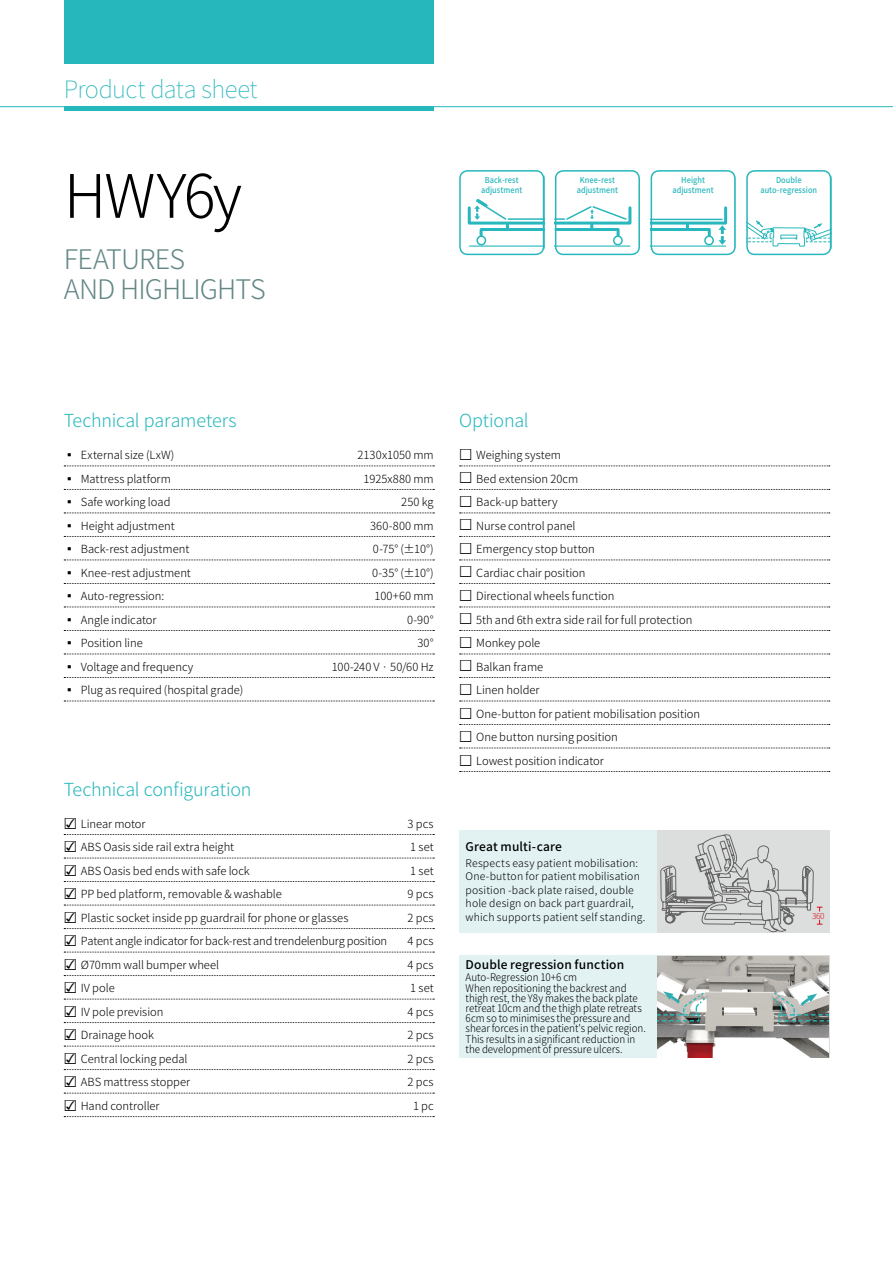
<style>
.page{position:relative;width:893px;height:1263px;background:#fff}
.page>*{position:absolute;margin:0;border:0;box-sizing:border-box;transform-origin:0 0}
.t1{font:300 60px "Noto Sans CJ Ksc";letter-spacing:-.045em;color:#000}
.t2{font:300 27px/30px "Noto Sans CJ Ksc";letter-spacing:-.035em;color:#638786}
.t3{font:100 24px "Noto Sans CJ Ksc";letter-spacing:-.025em;color:#26b7bc}
.t4{font:300 18px "Noto Sans CJ Ksc";letter-spacing:-.01em;color:#26b7bc}
.t5{font:500 12px "Noto Sans CJ Ksc";letter-spacing:.015em;color:#000}
.t6{font:300 11.25px/23.5px "Noto Sans CJ Ksc";color:#000}
.t7{font:300 10.5px/10.2px "Noto Sans CJ Ksc";letter-spacing:.005em;color:#000;scale:.94 1}
.t8{font:300 10.5px/13.5px "Noto Sans CJ Ksc";letter-spacing:.005em;color:#000}
.t9{font:500 8.25px/9.9px "Noto Sans CJ Ksc";letter-spacing:.005em;color:#27b7bc;text-align:center;scale:.9 1}
.t10{font:300 8.1px "Noto Sans CJ Ksc";color:#d61418}
.s1{font-family:"Arial Unicode MS";font-weight:400;font-size:18px}
</style>
<div class="page">
<hr style="left:0;top:106px;width:893px;height:1px;background:#26b7bc">
<div style="left:64px;top:0;width:370px;height:64px;background:#26b7bc"></div>
<hr style="left:64px;top:107px;width:370px;height:4px;background:#26b7bc">
<div style="left:459px;top:170px;width:85px;height:85px;border:2px solid #27b7bc;border-radius:8px"></div>
<svg style="left:466px;top:170px;width:79px;height:85px"></svg>
<hr style="left:555px;top:245px;width:75px;height:2px;background:#27b7bc">
<div style="left:613px;top:235px;width:10px;height:10px;border:2px solid #27b7bc;border-radius:50%"></div>
<svg style="left:558px;top:206px;width:74px;height:33px"></svg>
<div style="left:555px;top:170px;width:85px;height:85px;border:2px solid #27b7bc;border-radius:8px"></div>
<hr style="left:651px;top:245px;width:75px;height:2px;background:#27b7bc">
<svg style="left:654px;top:206px;width:74px;height:39px"></svg>
<div style="left:651px;top:170px;width:85px;height:85px;border:2px solid #27b7bc;border-radius:8px"></div>
<svg style="left:746px;top:170px;width:86px;height:85px"></svg>
<svg style="left:64px;top:465px;width:370px;height:1px"></svg>
<svg style="left:64px;top:489px;width:370px;height:1px"></svg>
<svg style="left:64px;top:512px;width:370px;height:1px"></svg>
<svg style="left:64px;top:536px;width:370px;height:1px"></svg>
<svg style="left:64px;top:560px;width:370px;height:1px"></svg>
<svg style="left:64px;top:583px;width:370px;height:1px"></svg>
<svg style="left:64px;top:607px;width:370px;height:1px"></svg>
<svg style="left:64px;top:630px;width:370px;height:1px"></svg>
<svg style="left:64px;top:654px;width:370px;height:1px"></svg>
<svg style="left:64px;top:677px;width:370px;height:1px"></svg>
<svg style="left:64px;top:701px;width:370px;height:1px"></svg>
<svg style="left:64px;top:834px;width:370px;height:1px"></svg>
<svg style="left:64px;top:858px;width:370px;height:1px"></svg>
<svg style="left:64px;top:881px;width:370px;height:1px"></svg>
<svg style="left:64px;top:905px;width:370px;height:1px"></svg>
<svg style="left:64px;top:928px;width:370px;height:1px"></svg>
<svg style="left:64px;top:952px;width:370px;height:1px"></svg>
<svg style="left:64px;top:975px;width:370px;height:1px"></svg>
<svg style="left:64px;top:999px;width:370px;height:1px"></svg>
<svg style="left:64px;top:1022px;width:370px;height:1px"></svg>
<svg style="left:64px;top:1046px;width:370px;height:1px"></svg>
<svg style="left:64px;top:1069px;width:370px;height:1px"></svg>
<svg style="left:64px;top:1093px;width:370px;height:1px"></svg>
<svg style="left:64px;top:1116px;width:370px;height:1px"></svg>
<svg style="left:460px;top:465px;width:370px;height:1px"></svg>
<svg style="left:460px;top:489px;width:370px;height:1px"></svg>
<svg style="left:460px;top:512px;width:370px;height:1px"></svg>
<svg style="left:460px;top:536px;width:370px;height:1px"></svg>
<svg style="left:460px;top:560px;width:370px;height:1px"></svg>
<svg style="left:460px;top:583px;width:370px;height:1px"></svg>
<svg style="left:460px;top:607px;width:370px;height:1px"></svg>
<svg style="left:460px;top:630px;width:370px;height:1px"></svg>
<svg style="left:460px;top:654px;width:370px;height:1px"></svg>
<svg style="left:460px;top:677px;width:370px;height:1px"></svg>
<svg style="left:460px;top:701px;width:370px;height:1px"></svg>
<svg style="left:460px;top:724px;width:370px;height:1px"></svg>
<svg style="left:460px;top:748px;width:370px;height:1px"></svg>
<svg style="left:460px;top:771px;width:370px;height:1px"></svg>
<div style="left:459px;top:830px;width:198px;height:102px;background:#e2f2f3"></div>
<div style="left:657px;top:830px;width:172px;height:102px;background:#dcdddd"></div>
<img style="left:721px;top:932px;width:108px;height:1px">
<svg style="left:660px;top:724px;width:154px;height:209px"></svg>
<svg style="left:817px;top:920px;width:5px;height:5px"></svg>
<div style="left:459px;top:955px;width:198px;height:102px;background:#e2f2f3"></div>
<img style="left:657px;top:957px;width:172px;height:100px">
<svg style="left:657px;top:991px;width:172px;height:31px;background:#b1b9b5"></svg>
<h3 class="t3" style="left:64px;top:75px;width:195px">Product data sheet</h3>
<h1 class="t1" style="left:64px;top:162px;width:180px">HWY6y</h1>
<h2 class="t2" style="left:64px;top:245px;width:200px">Features<br>and High lights</h2>
<p class="t9" style="left:481px;top:175px;width:47px">Back-rest adjustment</p>
<p class="t9" style="left:577px;top:175px;width:47px">Knee-rest adjustment</p>
<p class="t9" style="left:672px;top:175px;width:47px">Height adjustment</p>
<p class="t9" style="left:760px;top:175px;width:65px">Double auto-regression</p>
<h3 class="t4" style="left:64px;top:410px;width:174px">Technical parameters</h3>
<p class="t6" style="left:64px;top:443px;width:112px">▪ External size (LxW)</p>
<p class="t6" style="left:358px;top:443px;width:78px">2130x1050 mm</p>
<p class="t6" style="left:64px;top:467px;width:109px">▪ Mattress platform</p>
<p class="t6" style="left:363px;top:467px;width:72px">1925x880 mm</p>
<p class="t6" style="left:64px;top:490px;width:108px">▪ Safe working load</p>
<p class="t6" style="left:401px;top:490px;width:34px">250 kg</p>
<p class="t6" style="left:64px;top:514px;width:112px">▪ Height adjustment</p>
<p class="t6" style="left:370px;top:514px;width:65px">360-800 mm</p>
<p class="t6" style="left:64px;top:537px;width:127px">▪ Back-rest adjustment</p>
<p class="t6" style="left:373px;top:537px;width:62px">0-75° (±10°)</p>
<p class="t6" style="left:64px;top:561px;width:129px">▪ Knee-rest adjustment</p>
<p class="t6" style="left:372px;top:561px;width:63px">0-35° (±10°)</p>
<p class="t6" style="left:64px;top:584px;width:102px">▪ Auto-regression:</p>
<p class="t6" style="left:375px;top:584px;width:61px">100+60 mm</p>
<p class="t6" style="left:64px;top:608px;width:94px">▪ Angle indicator</p>
<p class="t6" style="left:407px;top:608px;width:28px">0-90°</p>
<p class="t6" style="left:64px;top:631px;width:80px">▪ Position line</p>
<p class="t6" style="left:417px;top:631px;width:18px">30°</p>
<p class="t6" style="left:64px;top:655px;width:131px">▪ Voltage and frequency</p>
<p class="t6" style="left:332px;top:655px;width:103px">100-240 V · 50/60 Hz</p>
<p class="t6" style="left:64px;top:678px;width:181px">▪ Plug as required (hospital grade)</p>
<h3 class="t4" style="left:64px;top:779px;width:189px">Technical configuration</h3>
<p class="t6" style="left:64px;top:812px;width:83px"><span class="s1">☑</span> Linear motor</p>
<p class="t6" style="left:408px;top:812px;width:28px">3 pcs</p>
<p class="t6" style="left:64px;top:836px;width:172px"><span class="s1">☑</span> ABS Oasis side rail extra height</p>
<p class="t6" style="left:410px;top:836px;width:25px">1 set</p>
<p class="t6" style="left:64px;top:859px;width:188px"><span class="s1">☑</span> ABS Oasis bed ends with safe lock</p>
<p class="t6" style="left:410px;top:859px;width:25px">1 set</p>
<p class="t6" style="left:64px;top:883px;width:220px"><span class="s1">☑</span> PP bed platform, removable &amp; washable</p>
<p class="t6" style="left:408px;top:883px;width:28px">9 pcs</p>
<p class="t6" style="left:64px;top:906px;width:286px"><span class="s1">☑</span> Plastic socket inside pp guardrail for phone or glasses</p>
<p class="t6" style="left:408px;top:906px;width:28px">2 pcs</p>
<p class="t6" style="left:64px;top:930px;width:325px"><span class="s1">☑</span> Patent angle indicator for back-rest and trendelenburg position</p>
<p class="t6" style="left:408px;top:930px;width:28px">4 pcs</p>
<p class="t6" style="left:64px;top:953px;width:157px"><span class="s1">☑</span> Ø70mm wall bumper wheel</p>
<p class="t6" style="left:408px;top:953px;width:28px">4 pcs</p>
<p class="t6" style="left:64px;top:977px;width:53px"><span class="s1">☑</span> IV pole</p>
<p class="t6" style="left:410px;top:977px;width:25px">1 set</p>
<p class="t6" style="left:64px;top:1000px;width:101px"><span class="s1">☑</span> IV pole prevision</p>
<p class="t6" style="left:408px;top:1000px;width:28px">4 pcs</p>
<p class="t6" style="left:64px;top:1024px;width:92px"><span class="s1">☑</span> Drainage hook</p>
<p class="t6" style="left:408px;top:1024px;width:28px">2 pcs</p>
<p class="t6" style="left:64px;top:1047px;width:125px"><span class="s1">☑</span> Central locking pedal</p>
<p class="t6" style="left:408px;top:1047px;width:28px">2 pcs</p>
<p class="t6" style="left:64px;top:1071px;width:128px"><span class="s1">☑</span> ABS mattress stopper</p>
<p class="t6" style="left:408px;top:1071px;width:28px">2 pcs</p>
<p class="t6" style="left:64px;top:1094px;width:97px"><span class="s1">☑</span> Hand controller</p>
<p class="t6" style="left:413px;top:1094px;width:22px">1 pc</p>
<h3 class="t4" style="left:459px;top:410px;width:71px">Optional</h3>
<p class="t6" style="left:459px;top:443px;width:242px"><span class="s1">☐</span> Weighing system<br><span class="s1">☐</span> Bed extension 20cm<br><span class="s1">☐</span> Back-up battery<br><span class="s1">☐</span> N urse control panel<br><span class="s1">☐</span> Emergency stop button<br><span class="s1">☐</span> Cardiac chair position<br><span class="s1">☐</span> Directional wheels function<br><span class="s1">☐</span> 5th and 6th extra side rail for full protection <span class="s1">☐</span> Monkey pole<br><span class="s1">☐</span> Balkan frame<br><span class="s1">☐</span> Linen holder<br><span class="s1">☐</span> One-button for patient mobilisation position <span class="s1">☐</span> One button nursing position<br><span class="s1">☐</span> Lowest position indicator</p>
<p class="t5" style="left:466px;top:840px;width:98px">Great multi-care</p>
<p class="t8" style="left:466px;top:856px;width:181px">Respects easy patient mobilisation:<br>One-button for patient mobilisation position -back plate raised, double hole design on back part guardrail, which supports patient self standing.</p>
<p class="t5" style="left:466px;top:958px;width:160px">Double regression function</p>
<p class="t7" style="left:466px;top:973px;width:193px">Auto-Regression 10+6 cm<br>When repositioning the backrest and thigh rest, the Y8y makes the back plate retreat 10cm and the thigh plate retreats 6cm so to minimises the pressure and shear forces in the patient's pelvic region.<br>This results in a significant reduction in the development of pressure ulcers.</p>
<p class="t10" style="left:812px;top:911px;width:14px">360</p>
</div>
